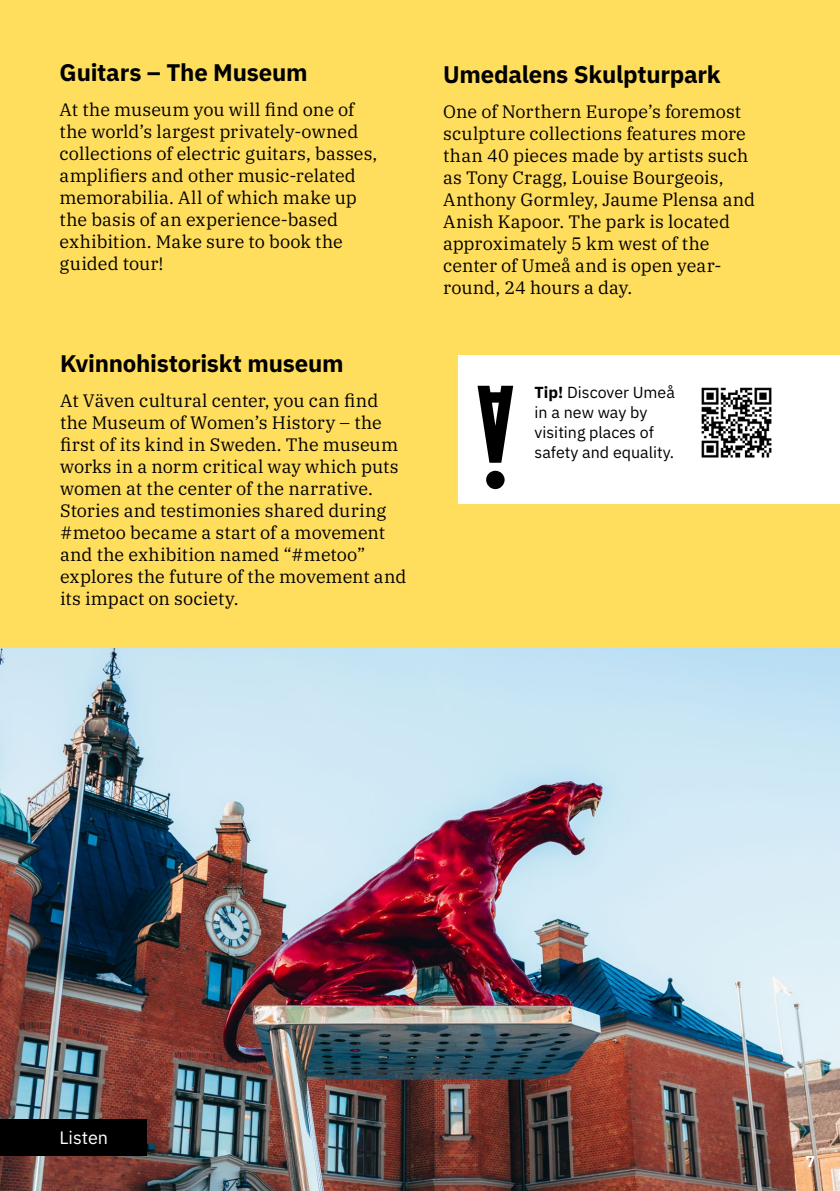
<style>
.page{position:relative;width:840px;height:1191px;background:#fff}
.page>*{position:absolute;margin:0;border:0;box-sizing:border-box;transform-origin:0 0}
.VisitUmeå_-_Rubrik_b{font:700 24px "IBM Plex Sans";letter-spacing:-.01em;color:#000}
.t1{font:18px/22px "IBM Plex Serif";color:#000}
.VisitUmeå_-_Bildtext{font:18px "IBM Plex Sans";color:#fff}
.t2{font:16px/20px "IBM Plex Sans";color:#000}
.t3{font:700 16px "IBM Plex Sans";color:#fff}
.s1{font-weight:700}
</style>
<div class="page">
<div style="left:0;top:0;width:839px;height:648px;background:#ffdd5d"></div>
<img style="left:0;top:648px;width:839px;height:543px">
<div style="left:0;top:1119px;width:146px;height:36px;background:#000"></div>
<div style="left:458px;top:355px;width:381px;height:149px;background:#fff"></div>
<img style="left:701px;top:387px;width:71px;height:71px">
<div style="left:486px;top:471px;width:18px;height:18px;background:#000;border-radius:50%"></div>
<svg style="left:477px;top:386px;width:36px;height:77px"></svg>
<p class="VisitUmeå_-_Rubrik_b" style="left:60px;top:53px;width:249px">Guitars – The Museum</p>
<p class="t1" style="left:60px;top:97px;width:319px">At the museum you will find one of the world’s largest privately-owned collections of electric guitars, basses, amplifiers and other music-related memorabilia. All of which make up the basis of an experience-based exhibition. Make sure to book the guided tour!</p>
<h2 class="VisitUmeå_-_Rubrik_b" style="left:60px;top:344px;width:285px">Kvinnohistoriskt museum</h2>
<p class="t1" style="left:60px;top:388px;width:348px">At Väven cultural center, you can find the Museum of Women’s History – the first of its kind in Sweden. The museum works in a norm critical way which puts women at the center of the narrative.<br>Stories and testimonies shared during #metoo became a start of a movement and the exhibition named “#metoo” explores the future of the movement and its impact on society.</p>
<h2 class="VisitUmeå_-_Rubrik_b" style="left:443px;top:55px;width:279px">Umedalens Skulpturpark</h2>
<p class="t1" style="left:443px;top:99px;width:313px">One of Northern Europe’s foremost sculpture collections features more than 40 pieces made by artists such as Tony Cragg, Louise Bourgeois,<br>Anthony Gormley, Jaume Plensa and<br>Anish Kapoor. The park is located approximately 5 km west of the center of Umeå and is open year&shy;round, 24 hours a day.</p>
<p class="t2" style="left:534px;top:381px;width:142px"><span class="s1">Tip!</span> Discover Umeå in a new way by visiting places of safety and equality.</p>
<p class="VisitUmeå_-_Bildtext" style="left:60px;top:1124px;width:50px">Listen</p>
<p class="t3" style="left:804px;top:1149px;width:11px">7</p>
</div>
